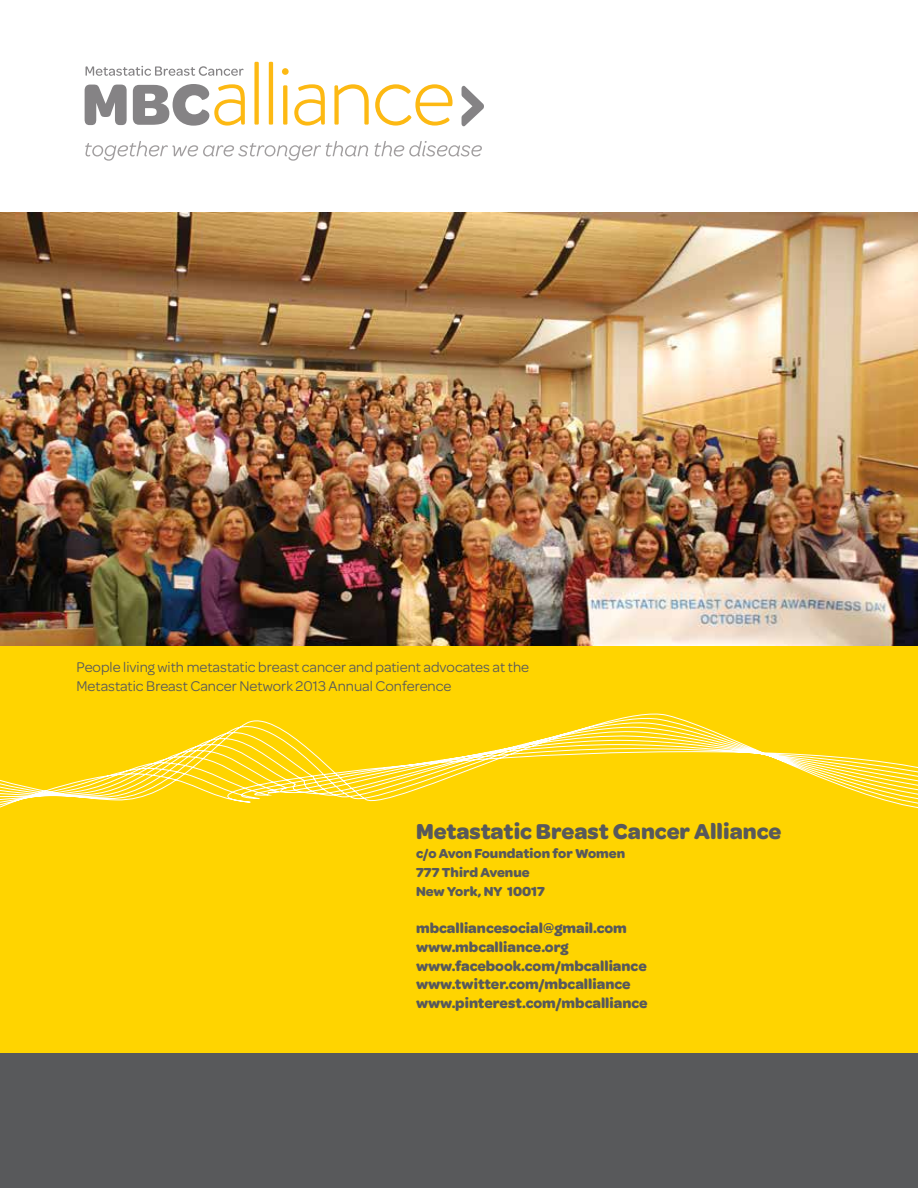
<style>
.page{position:relative;width:918px;height:1188px;background:#fff}
.page>*{position:absolute;margin:0;border:0;box-sizing:border-box;transform-origin:0 0}
.t1{font:700 22.95px "Omnes";color:#58595b}
.t2{font:700 15px/18.8px "Omnes";color:#58595b}
.t3{font:15px/18.8px "Omnes";color:#58595b}
.t4{font:700 13.95px/18.8px "Omnes";color:#58595b}
</style>
<div class="page">
<div style="left:0;top:813px;width:918px;height:375px;background:#58595b"></div>
<img style="left:0;top:213px;width:918px;height:433px">
<div style="left:0;top:646px;width:918px;height:407px;background:#ffd400"></div>
<svg style="left:86px;top:66px;width:158px;height:10px"></svg>
<svg style="left:85px;top:141px;width:283px;height:20px"></svg>
<svg style="left:374px;top:141px;width:108px;height:15px"></svg>
<svg style="left:85px;top:85px;width:42px;height:40px"></svg>
<svg style="left:133px;top:84px;width:112px;height:42px"></svg>
<div style="left:254px;top:62px;width:5px;height:63px;background:#fdb913"></div>
<hr style="left:269px;top:62px;width:4px;height:63px;background:#fdb913">
<svg style="left:282px;top:68px;width:43px;height:58px"></svg>
<svg style="left:334px;top:84px;width:35px;height:41px"></svg>
<svg style="left:375px;top:84px;width:78px;height:42px"></svg>
<svg style="left:462px;top:86px;width:22px;height:40px"></svg>
<svg style="left:0;top:713px;width:918px;height:95px"></svg>
<p class="t3" style="left:77px;top:657px;width:454px">People living with metastatic breast cancer and patient advocates at the<br>Metastatic Breast Cancer Network 2013 Annual Conference</p>
<h1 class="t1" style="left:416px;top:815px;width:367px">Metastatic Breast Cancer Alliance</h1>
<p class="t4" style="left:416px;top:843px;width:211px">c/o Avon Foundation for Women<br>777 Third Avenue<br>New York, NY 10017</p>
<p class="t2" style="left:416px;top:918px;width:233px">mbcalliancesocial@gmail.com www.mbcalliance.org www.facebook.com/mbcalliance www.twitter.com/mbcalliance www.pinterest.com/mbcalliance</p>
</div>
